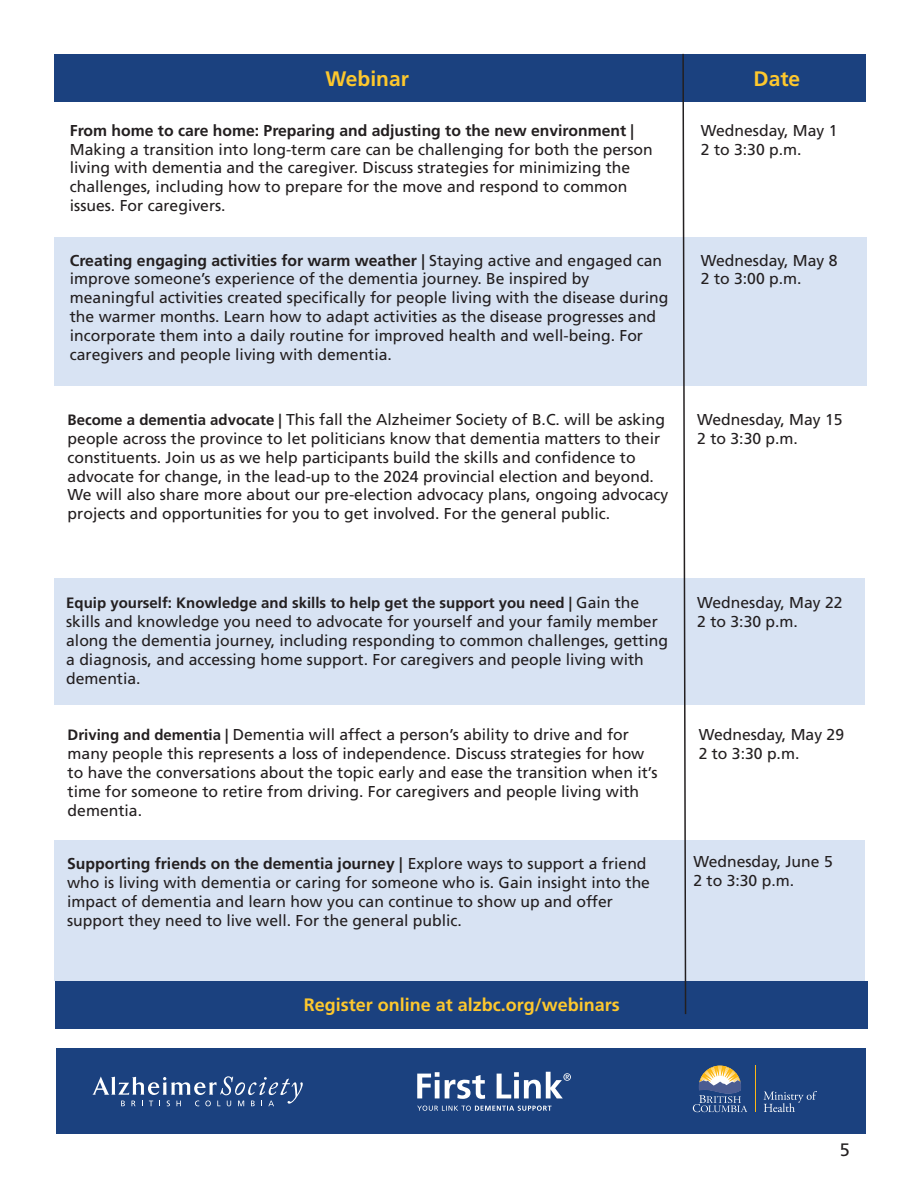
<style>
.page{position:relative;width:918px;height:1188px;background:#fff}
.page>*{position:absolute;margin:0;border:0;box-sizing:border-box;transform-origin:0 0}
.t1{font:700 21px "Frutiger LT Std";color:#fec82d}
.t2{font:700 18px "Frutiger LT Std";color:#fec82d}
.t3{font:18px "Frutiger LT Std";color:#231f20}
.t4{font:15.75px/18.9px "Frutiger LT Std";color:#231f20}
.t5{font:700 15px "Frutiger LT Std";color:#231f20}
.s1{font-weight:700}
.s2{font-weight:700;font-size:15px}
.s3{font-weight:400;font-size:15.75px}
</style>
<div class="page">
<div style="left:56px;top:1049px;width:810px;height:85px;background:#1b417f"></div>
<svg style="left:92px;top:1076px;width:211px;height:31px"></svg>
<svg style="left:764px;top:1091px;width:53px;height:21px"></svg>
<svg style="left:693px;top:1066px;width:54px;height:46px"></svg>
<hr style="left:755px;top:1066px;width:1px;height:46px;background:#fcb814">
<svg style="left:417px;top:1072px;width:154px;height:27px"></svg>
<svg style="left:417px;top:1106px;width:135px;height:5px"></svg>
<div style="left:54px;top:840px;width:810px;height:141px;background:#d8e3f3"></div>
<div style="left:54px;top:578px;width:810px;height:127px;background:#d8e3f3"></div>
<div style="left:54px;top:237px;width:813px;height:148px;background:#d8e3f3"></div>
<div style="left:54px;top:54px;width:811px;height:48px;background:#1b417f"></div>
<div style="left:55px;top:981px;width:812px;height:48px;background:#1b417f"></div>
<svg style="left:682px;top:53px;width:5px;height:961px"></svg>
<p class="t1" style="left:325px;top:66px;width:85px">Webinar</p>
<p class="t1" style="left:754px;top:66px;width:48px">Date</p>
<p class="t4" style="left:70px;top:121px;width:584px"><span class="s1">From home to care home: Preparing and adjusting to the new environment |<br></span>Making a transition into long-term care can be challenging for both the person living with dementia and the caregiver. Discuss strategies for minimizing the</p>
<p class="t4" style="left:70px;top:178px;width:559px">challenges, including how to prepare for the move and respond to common issues. For caregivers.</p>
<p class="t4" style="left:701px;top:121px;width:138px">Wednesday, May 1</p>
<p class="t4" style="left:701px;top:140px;width:102px">2 to 3:30 p.m.</p>
<p class="t4" style="left:70px;top:251px;width:600px"><span class="s1">Creating engaging activities for warm weather |</span> Staying active and engaged can improve someone’s experience of the dementia journey. Be inspired by meaningful activities created specifically for people living with the disease during the warmer months. Learn how to adapt activities as the disease progresses and incorporate them into a daily routine for improved health and well-being. For caregivers and people living with dementia.</p>
<p class="t4" style="left:701px;top:251px;width:138px">Wednesday, May 8</p>
<p class="t4" style="left:701px;top:270px;width:102px">2 to 3:00 p.m.</p>
<p class="t4" style="left:68px;top:410px;width:602px"><span class="s2">Become a dementia advocate |</span> This fall the Alzheimer Society of B.C. will be asking people across the province to let politicians know that dementia matters to their constituents. Join us as we help participants build the skills and confidence to advocate for change, in the lead-up to the 2024 provincial election and beyond.<br>We will also share more about our pre-election advocacy plans, ongoing advocacy projects and opportunities for you to get involved. For the general public.</p>
<p class="t4" style="left:697px;top:410px;width:147px">Wednesday, May 15</p>
<p class="t4" style="left:697px;top:429px;width:102px">2 to 3:30 p.m.</p>
<p class="t5" style="left:66px;top:594px;width:575px">Equip yourself: Knowledge and skills to help get the support you need | <span class="s3">Gain the</span></p>
<p class="t4" style="left:66px;top:612px;width:603px">skills and knowledge you need to advocate for yourself and your family member along the dementia journey, including responding to common challenges, getting a diagnosis, and accessing home support. For caregivers and people living with dementia.</p>
<p class="t4" style="left:68px;top:726px;width:591px"><span class="s2">Driving and dementia |</span> Dementia will affect a person’s ability to drive and for many people this represents a loss of independence. Discuss strategies for how to have the conversations about the topic early and ease the transition when it’s time for someone to retire from driving. For caregivers and people living with dementia.</p>
<p class="t4" style="left:67px;top:854px;width:584px"><span class="s1">Supporting friends on the dementia journey |</span> Explore ways to support a friend who is living with dementia or caring for someone who is. Gain insight into the impact of dementia and learn how you can continue to show up and offer support they need to live well. For the general public.</p>
<p class="t4" style="left:697px;top:593px;width:147px">Wednesday, May 22</p>
<p class="t4" style="left:697px;top:612px;width:102px">2 to 3:30 p.m.</p>
<p class="t4" style="left:699px;top:726px;width:147px">Wednesday, May 29</p>
<p class="t4" style="left:699px;top:744px;width:102px">2 to 3:30 p.m.</p>
<p class="t4" style="left:693px;top:852px;width:141px">Wednesday, June 5</p>
<p class="t4" style="left:693px;top:871px;width:102px">2 to 3:30 p.m.</p>
<p class="t2" style="left:304px;top:994px;width:318px">Register online at alzbc.org/webinars</p>
<p class="t3" style="left:840px;top:1139px;width:12px">5</p>
</div>
